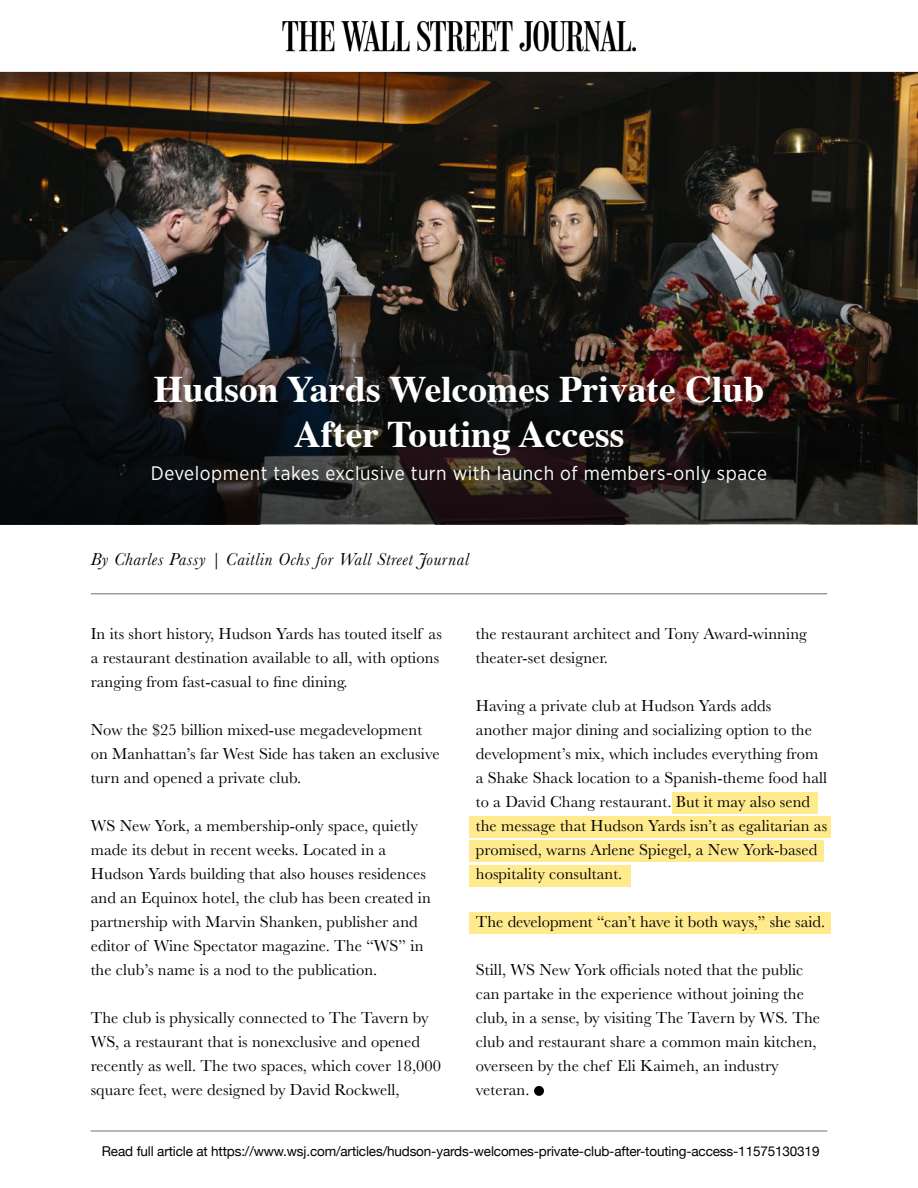
<style>
.page{position:relative;width:918px;height:1188px;background:#fff}
.page>*{position:absolute;margin:0;border:0;box-sizing:border-box;transform-origin:0 0}
.t1{font:700 37.5px/45px "Times";color:#fff;text-align:center}
.t2{font:19.5px "Gotham Narrow";letter-spacing:.025em;color:#fff}
.t3{font:italic 18px "Baskerville";letter-spacing:.03em;color:#000}
.t4{font:16.5px/24px "Baskerville";letter-spacing:.005em;color:#000}
.t5{font:13.5px "Helvetica Neue";letter-spacing:-.01em;color:#000}
</style>
<div class="page">
<img style="left:0;top:20px;width:918px;height:1112px">
<img style="left:0;top:73px;width:918px;height:452px">
<img style="left:1px;top:219px;width:916px;height:305px">
<div style="left:469px;top:912px;width:361px;height:22px;background:#ffeb8d"></div>
<div style="left:672px;top:792px;width:146px;height:21px;background:#ffeb8d"></div>
<div style="left:469px;top:841px;width:355px;height:21px;background:#ffeb8d"></div>
<div style="left:469px;top:816px;width:361px;height:22px;background:#ffeb8d"></div>
<div style="left:469px;top:865px;width:162px;height:21px;background:#ffeb8d"></div>
<hr style="left:91px;top:1131px;width:736px;height:1px;background:#6d6e71">
<hr style="left:91px;top:594px;width:736px;height:1px;background:#6d6e71">
<div style="left:534px;top:1086px;width:10px;height:10px;background:#000;border-radius:50%"></div>
<h1 class="t1" style="left:154px;top:363px;width:612px">Hudson Yards Welcomes Private Club<br>After Touting Access</h1>
<p class="t2" style="left:151px;top:461px;width:618px">Development takes exclusive turn with launch of members-only space</p>
<p class="t3" style="left:91px;top:547px;width:380px">By Charles Passy | Caitlin Ochs for Wall Street Journal</p>
<p class="t4" style="left:91px;top:622px;width:353px">In its short history, Hudson Yards has touted itself as a restaurant destination available to all, with options ranging from fast-casual to fine dining.</p>
<p class="t4" style="left:91px;top:718px;width:350px">Now the $25 billion mixed-use megadevelopment on Manhattan’s far West Side has taken an exclusive turn and opened a private club.</p>
<p class="t4" style="left:91px;top:814px;width:342px">WS New York, a membership-only space, quietly made its debut in recent weeks. Located in a Hudson Yards building that also houses residences and an Equinox hotel, the club has been created in partnership with Marvin Shanken, publisher and editor of Wine Spectator magazine. The “WS” in the club’s name is a nod to the publication.</p>
<p class="t4" style="left:91px;top:1006px;width:352px">The club is physically connected to The Tavern by WS, a restaurant that is nonexclusive and opened recently as well. The two spaces, which cover 18,000 square feet, were designed by David Rockwell,</p>
<p class="t4" style="left:476px;top:622px;width:333px">the restaurant architect and Tony Award-winning theater-set designer.</p>
<p class="t4" style="left:476px;top:694px;width:353px">Having a private club at Hudson Yards adds another major dining and socializing option to the development’s mix, which includes everything from a Shake Shack location to a Spanish-theme food hall to a David Chang restaurant. But it may also send the message that Hudson Yards isn’t as egalitarian as promised, warns Arlene Spiegel, a New York-based hospitality consultant.</p>
<p class="t4" style="left:476px;top:910px;width:351px">The development “can’t have it both ways,” she said.</p>
<p class="t4" style="left:476px;top:958px;width:346px">Still, WS New York officials noted that the public can partake in the experience without joining the club, in a sense, by visiting The Tavern by WS. The club and restaurant share a common main kitchen, overseen by the chef Eli Kaimeh, an industry veteran.</p>
<p class="t5" style="left:102px;top:1141px;width:719px">Read full article at https://www.wsj.com/articles/hudson-yards-welcomes-private-club-after-touting-access-11575130319</p>
</div>
